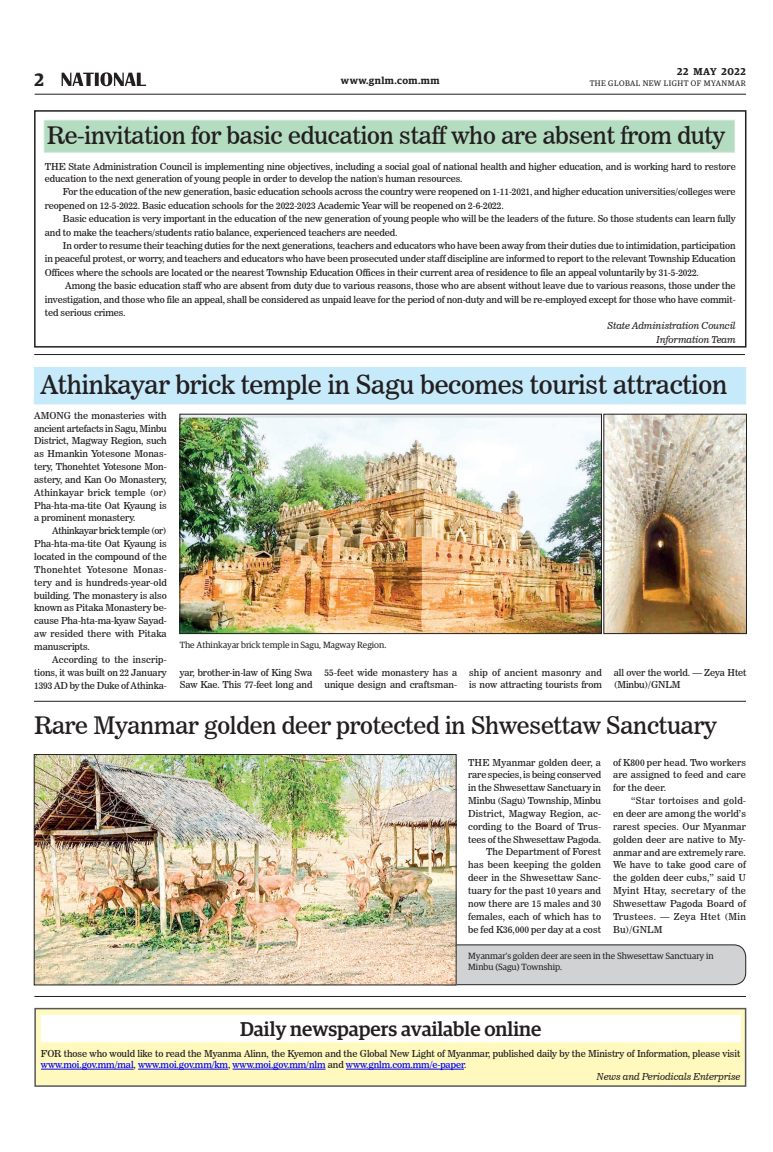
<style>
.page{position:relative;width:773px;height:1152px;background:#fff}
.page>*{position:absolute;margin:0;border:0;box-sizing:border-box;transform-origin:0 0}
._2_Clm_Head{font:26px "News 706 BT Roman C";letter-spacing:-.01em;color:#231f20}
._2_Clm_Head-2{font:24px "News 706 BT Roman C";letter-spacing:-.01em;color:#231f20}
.Brief_Head{font:500 20px "Guardian Egyp";color:#231f20}
.t1{font:600 18px "Guardian Egyp";color:#231f20}
.t2{font:600 10px "Guardian Egyp";letter-spacing:.045em;color:#231f20}
._2nd_Body{font:9.5px/12.9px "News 706 BT Roman C";letter-spacing:-.01em;color:#231f20}
.Normal_Para{font:9.5px/12.9px "News 706 BT Roman C";letter-spacing:-.01em;color:#231f20;text-align:justify}
._2nd_Body-2{font:9.5px "News 706 BT Italic C";letter-spacing:-.01em;color:#231f20}
.t3{font:9px/10.8px "Guardian Egyp";color:#231f20}
.t4{font:8px "Guardian Egyp";letter-spacing:.06em;color:#231f20}
.s1{color:#00f}
</style>
<div class="page">
<hr style="left:35px;top:94px;width:711px;height:1px;background:#231f20">
<svg style="left:62px;top:72px;width:84px;height:14px"></svg>
<div style="left:34px;top:367px;width:712px;height:37px;background:#c6eafa"></div>
<div style="left:434px;top:945px;width:311px;height:40px;background:#d1d2d4;border-radius:12px"></div>
<div style="left:434px;top:945px;width:312px;height:40px;border:1px solid #231f20;border-radius:12px"></div>
<div style="left:34px;top:110px;width:712px;height:238px;border:2px solid #231f20"></div>
<div style="left:44px;top:120px;width:690px;height:32px;background:#b3dcc0;border:1px solid #cbe6d3"></div>
<hr style="left:34px;top:354px;width:711px;height:1px;background:#231f20">
<img style="left:182px;top:416px;width:417px;height:216px">
<div style="left:180px;top:414px;width:421px;height:220px;border:1px solid #231f20"></div>
<img style="left:605px;top:416px;width:139px;height:216px">
<img style="left:36px;top:756px;width:418px;height:227px">
<div style="left:34px;top:754px;width:422px;height:231px;border:1px solid #231f20"></div>
<hr style="left:34px;top:996px;width:712px;height:1px;background:#231f20">
<hr style="left:34px;top:701px;width:712px;height:1px;background:#231f20">
<div style="left:34px;top:1008px;width:712px;height:79px;background:#fff9bd;border:2px solid #57585a"></div>
<hr style="left:41px;top:1069px;width:93px;height:1px;background:#00f">
<hr style="left:138px;top:1069px;width:90px;height:1px;background:#00f">
<hr style="left:232px;top:1069px;width:93px;height:1px;background:#00f">
<hr style="left:346px;top:1069px;width:118px;height:1px;background:#00f">
<div style="left:41px;top:1015px;width:699px;height:27px;background:#fff"></div>
<h3 class="t1" style="left:35px;top:67px;width:11px">2</h3>
<p class="t2" style="left:677px;top:64px;width:70px">22 MAY 2022</p>
<p class="t2" style="left:341px;top:73px;width:100px">www.gnlm.com.mm</p>
<p class="t4" style="left:589px;top:78px;width:158px">THE GLOBAL NEW LIGHT OF MYANMAR</p>
<p class="_2_Clm_Head-2" style="left:47px;top:121px;width:679px">Re-invitation for basic education staff who are absent from duty</p>
<p class="Normal_Para" style="left:45px;top:161px;width:692px;line-height:11.4px">THE State Administration Council is implementing nine objectives, including a social goal of national health and higher education, and is working hard to restore education to the next generation of young people in order to develop the nation's human resources.</p>
<p class="_2nd_Body" style="left:45px;top:185px;width:692px;line-height:13.4px;text-indent:18px">For the education of the new generation, basic education schools across the country were reopened on 1-11-2021, and higher education universities/colleges were reopened on 12-5-2022. Basic education schools for the 2022-2023 Academic Year will be reopened on 2-6-2022.</p>
<p class="_2nd_Body" style="left:45px;top:212px;width:692px;line-height:13.4px;text-indent:18px">Basic education is very important in the education of the new generation of young people who will be the leaders of the future. So those students can learn fully and to make the teachers/students ratio balance, experienced teachers are needed.</p>
<p class="_2nd_Body" style="left:45px;top:239px;width:692px;line-height:13.4px;text-align:justify;text-indent:18px">In order to resume their teaching duties for the next generations, teachers and educators who have been away from their duties due to intimidation, participation in peaceful protest, or worry, and teachers and educators who have been prosecuted under staff discipline are informed to report to the relevant Township Education Offices where the schools are located or the nearest Township Education Offices in their current area of residence to file an appeal voluntarily by 31-5-2022.</p>
<p class="_2nd_Body" style="left:45px;top:279px;width:692px;line-height:13.4px;text-align:justify;text-indent:20px">Among the basic education staff who are absent from duty due to various reasons, those who are absent without leave due to various reasons, those under the investigation, and those who file an appeal, shall be considered as unpaid leave for the period of non-duty and will be re-employed except for those who have commit&shy;ted serious crimes.</p>
<p class="_2nd_Body-2" style="left:607px;top:320px;width:130px">State Administration Council</p>
<p class="_2nd_Body-2" style="left:656px;top:334px;width:81px">Information Team</p>
<p class="_2_Clm_Head" style="left:40px;top:369px;width:688px">Athinkayar brick temple in Sagu becomes tourist attraction</p>
<p class="Normal_Para" style="left:34px;top:409px;width:134px">AMONG the monasteries with ancient artefacts in Sagu, Minbu District, Magway Region, such as Hmankin Yotesone Monas&shy;tery, Thonehtet Yotesone Mon&shy;astery, and Kan Oo Monastery, Athinkayar brick temple (or)<br>Pha-hta-ma-tite Oat Kyaung is a prominent monastery.</p>
<p class="_2nd_Body" style="left:34px;top:524px;width:134px;text-align:justify;text-indent:18px">Athinkayar brick temple (or)<br>Pha-hta-ma-tite Oat Kyaung is located in the compound of the Thonehtet Yotesone Monas&shy;tery and is hundreds-year-old building. The monastery is also known as Pitaka Monastery be&shy;cause Pha-hta-ma-kyaw Sayad&shy;aw resided there with Pitaka manuscripts.</p>
<p class="_2nd_Body" style="left:34px;top:653px;width:134px;text-align:justify;text-indent:18px">According to the inscrip&shy;tions, it was built on 22 January 1393 AD by the Duke of Athinka-</p>
<p class="_2_Clm_Head-2" style="left:34px;top:711px;width:684px">Rare Myanmar golden deer protected in Shwesettaw Sanctuary</p>
<p class="t3" style="left:180px;top:639px;width:208px">The Athinkayar brick temple in Sagu, Magway Region.</p>
<p class="_2nd_Body" style="left:180px;top:666px;width:134px">yar, brother-in-law of King Swa<br>Saw Kae. This 77-feet long and</p>
<p class="_2nd_Body" style="left:324px;top:666px;width:134px">55-feet wide monastery has a unique design and craftsman-</p>
<p class="_2nd_Body" style="left:469px;top:666px;width:134px">ship of ancient masonry and is now attracting tourists from</p>
<p class="_2nd_Body" style="left:614px;top:666px;width:134px">all over the world. — Zeya Htet (Minbu)/GNLM</p>
<p class="Normal_Para" style="left:468px;top:756px;width:134px">THE Myanmar golden deer, a rare species, is being conserved in the Shwesettaw Sanctuary in Minbu (Sagu) Township, Minbu District, Magway Region, ac&shy;cording to the Board of Trus&shy;tees of the Shwesettaw Pagoda.</p>
<p class="_2nd_Body" style="left:468px;top:846px;width:134px;text-align:justify;text-indent:18px">The Department of Forest has been keeping the golden deer in the Shwesettaw Sanc&shy;tuary for the past 10 years and now there are 15 males and 30 females, each of which has to be fed K36,000 per day at a cost</p>
<p class="_2nd_Body" style="left:613px;top:756px;width:134px;text-align:justify">of K800 per head. Two workers are assigned to feed and care for the deer.</p>
<p class="_2nd_Body" style="left:613px;top:794px;width:134px;text-align:justify;text-indent:18px">“Star tortoises and gold&shy;en deer are among the world’s rarest species. Our Myanmar golden deer are native to My&shy;anmar and are extremely rare.<br>We have to take good care of the golden deer cubs,” said U Myint Htay, secretary of the Shwesettaw Pagoda Board of Trustees. — Zeya Htet (Min Bu)/GNLM</p>
<p class="t3" style="left:468px;top:950px;width:247px">Myanmar's golden deer are seen in the Shwesettaw Sanctuary in<br>Minbu (Sagu) Township.</p>
<p class="Brief_Head" style="left:240px;top:1014px;width:303px">Daily newspapers available online</p>
<p class="_2nd_Body" style="left:41px;top:1048px;width:700px;line-height:11.4px">FOR those who would like to read the Myanma Alinn, the Kyemon and the Global New Light of Myanmar, published daily by the Ministry of Information, please visit <span class="s1">www.moi.gov.mm/mal</span>, <span class="s1">www.moi.gov.mm/km</span>, <span class="s1">www.moi.gov.mm/nlm</span> and <span class="s1">www.gnlm.com.mm/e-paper</span>.</p>
<p class="_2nd_Body-2" style="left:597px;top:1070px;width:145px">News and Periodicals Enterprise</p>
</div>
